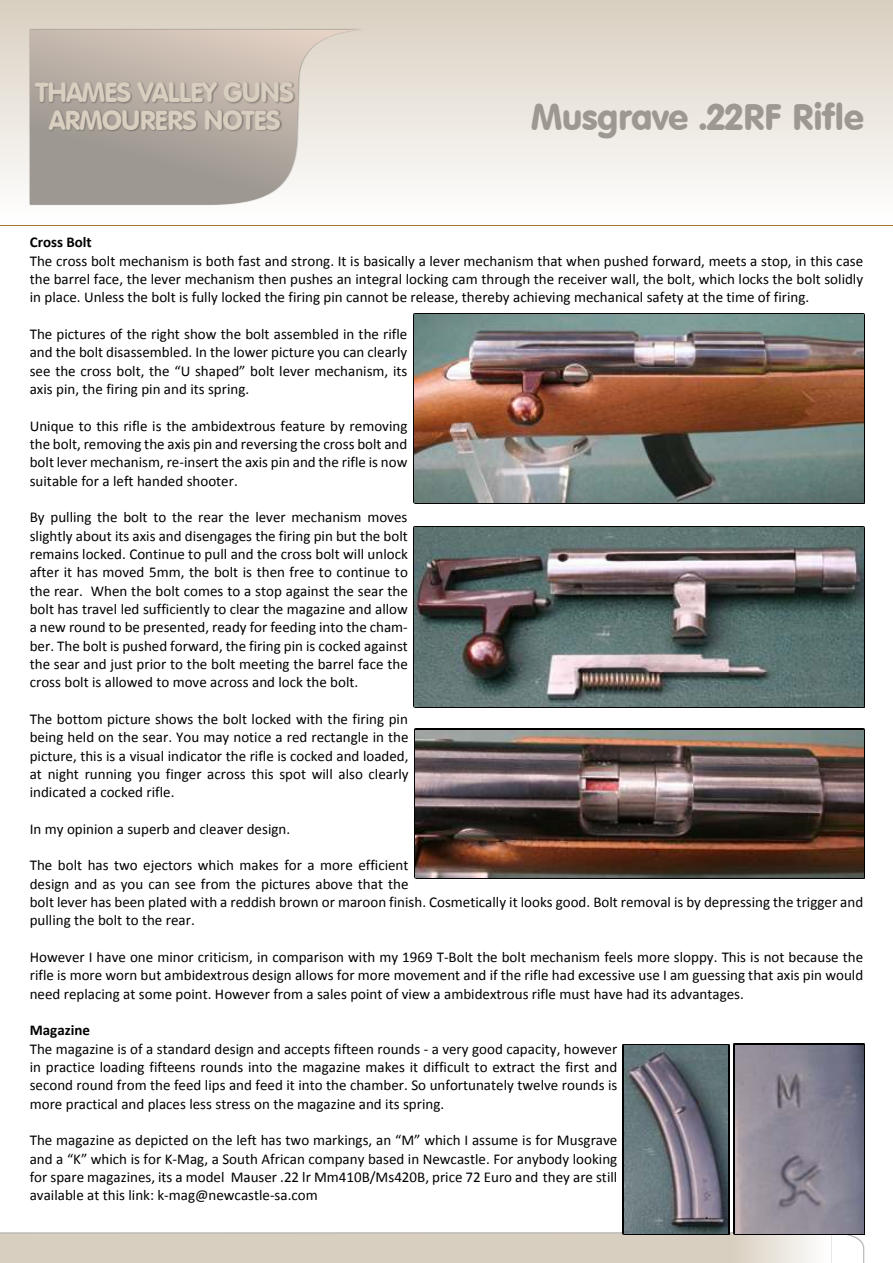
<style>
.page{position:relative;width:893px;height:1263px;background:#fff}
.page>*{position:absolute;margin:0;border:0;box-sizing:border-box;transform-origin:0 0}
.t1{font:36px "VAG Rounded BT";letter-spacing:-.015em;color:#9d9891}
.t2{font:27px/27.3px "VAG Rounded BT";letter-spacing:-.04em;color:#d9cfc0;text-align:center}
.t3{font:15px/18.3px "Calibri";color:#000;text-align:justify}
.t4{font:700 15px "Calibri";color:#000}
</style>
<div class="page">
<div style="left:1px;top:1px;width:892px;height:221px;background:linear-gradient(to bottom,#d9cfc0,#fffffe)"></div>
<img style="left:29px;top:29px;width:336px;height:177px">
<svg style="left:30px;top:30px;width:333px;height:175px;background:#c7bfb7"></svg>
<img style="left:0;top:1232px;width:864px;height:31px">
<svg style="left:825px;top:1234px;width:38px;height:29px"></svg>
<hr style="left:821px;top:1233px;width:4px;height:30px;background:#fdfcfb">
<hr style="left:818px;top:1233px;width:4px;height:30px;background:#fbfaf9">
<hr style="left:815px;top:1233px;width:4px;height:30px;background:#faf9f7">
<hr style="left:812px;top:1233px;width:4px;height:30px;background:#f9f7f5">
<div style="left:808px;top:1233px;width:5px;height:30px;background:#f8f6f3"></div>
<div style="left:805px;top:1233px;width:5px;height:30px;background:#f7f4f1"></div>
<div style="left:802px;top:1233px;width:5px;height:30px;background:#f5f3ef"></div>
<div style="left:799px;top:1233px;width:5px;height:30px;background:#f4f1ed"></div>
<div style="left:796px;top:1233px;width:5px;height:30px;background:#f3f0eb"></div>
<div style="left:793px;top:1233px;width:5px;height:30px;background:#f2eee9"></div>
<div style="left:790px;top:1233px;width:5px;height:30px;background:#f1ede7"></div>
<hr style="left:787px;top:1233px;width:4px;height:30px;background:#efebe5">
<hr style="left:784px;top:1233px;width:4px;height:30px;background:#eeeae3">
<hr style="left:781px;top:1233px;width:4px;height:30px;background:#ede8e1">
<hr style="left:778px;top:1233px;width:4px;height:30px;background:#ece7df">
<div style="left:774px;top:1233px;width:5px;height:30px;background:#ebe5dd"></div>
<div style="left:771px;top:1233px;width:5px;height:30px;background:#e9e4db"></div>
<div style="left:768px;top:1233px;width:5px;height:30px;background:#e8e2d9"></div>
<div style="left:765px;top:1233px;width:5px;height:30px;background:#e7e1d7"></div>
<div style="left:762px;top:1233px;width:5px;height:30px;background:#e6dfd5"></div>
<div style="left:759px;top:1233px;width:5px;height:30px;background:#e5ded3"></div>
<div style="left:756px;top:1233px;width:5px;height:30px;background:#e3dcd1"></div>
<hr style="left:753px;top:1233px;width:4px;height:30px;background:#e2dbcf">
<hr style="left:750px;top:1233px;width:4px;height:30px;background:#e1d9cd">
<hr style="left:747px;top:1233px;width:4px;height:30px;background:#e0d8cb">
<hr style="left:744px;top:1233px;width:4px;height:30px;background:#dfd6c9">
<hr style="left:741px;top:1233px;width:4px;height:30px;background:#ddd4c7">
<div style="left:737px;top:1233px;width:5px;height:30px;background:#dcd3c5"></div>
<div style="left:734px;top:1233px;width:5px;height:30px;background:#dbd1c3"></div>
<div style="left:731px;top:1233px;width:5px;height:30px;background:#dad0c1"></div>
<div style="left:39px;top:1233px;width:694px;height:30px;background:#d9cfc0"></div>
<div style="left:0;top:1233px;width:41px;height:30px;background:#d9cfc0"></div>
<img style="left:33px;top:73px;width:262px;height:84px">
<hr style="left:0;top:225px;width:893px;height:1px;background:#a2752b">
<img style="left:414px;top:314px;width:449px;height:189px">
<img style="left:414px;top:526px;width:450px;height:181px">
<img style="left:415px;top:528px;width:448px;height:178px">
<img style="left:415px;top:730px;width:448px;height:147px">
<img style="left:734px;top:1044px;width:130px;height:190px">
<img style="left:735px;top:1045px;width:128px;height:188px">
<img style="left:623px;top:1044px;width:106px;height:190px">
<img style="left:624px;top:1045px;width:104px;height:188px">
<h2 class="t2" style="left:35px;top:82px;width:260px">THAMES VALLEY GUNS<br>ARMOURERS NOTES</h2>
<h1 class="t1" style="left:531px;top:103px;width:334px">Musgrave .22RF Rifle</h1>
<p class="t4" style="left:30px;top:236px;width:64px">Cross Bolt</p>
<p class="t3" style="left:30px;top:253px;width:835px">The cross bolt mechanism is both fast and strong. It is basically a lever mechanism that when pushed forward, meets a stop, in this case the barrel face, the lever mechanism then pushes an integral locking cam through the receiver wall, the bolt, which locks the bolt solidly in place. Unless the bolt is fully locked the firing pin cannot be release, thereby achieving mechanical safety at the time of firing.</p>
<p class="t3" style="left:30px;top:326px;width:379px">The pictures of the right show the bolt assembled in the rifle and the bolt disassembled. In the lower picture you can clearly see the cross bolt, the “U shaped” bolt lever mechanism, its axis pin, the firing pin and its spring.</p>
<p class="t3" style="left:30px;top:418px;width:379px">Unique to this rifle is the ambidextrous feature by removing the bolt, removing the axis pin and reversing the cross bolt and bolt lever mechanism, re-insert the axis pin and the rifle is now suitable for a left handed shooter.</p>
<p class="t3" style="left:30px;top:509px;width:380px">By pulling the bolt to the rear the lever mechanism moves slightly about its axis and disengages the firing pin but the bolt remains locked. Continue to pull and the cross bolt will unlock after it has moved 5mm, the bolt is then free to continue to the rear. When the bolt comes to a stop against the sear the bolt has travel led sufficiently to clear the magazine and allow a new round to be presented, ready for feeding into the cham&shy;ber. The bolt is pushed forward, the firing pin is cocked against the sear and just prior to the bolt meeting the barrel face the cross bolt is allowed to move across and lock the bolt.</p>
<p class="t3" style="left:30px;top:711px;width:380px">The bottom picture shows the bolt locked with the firing pin being held on the sear. You may notice a red rectangle in the picture, this is a visual indicator the rifle is cocked and loaded, at night running you finger across this spot will also clearly indicated a cocked rifle.</p>
<p class="t3" style="left:30px;top:821px;width:262px">In my opinion a superb and cleaver design.</p>
<p class="t3" style="left:30px;top:857px;width:835px;text-align:left">The bolt has two ejectors which makes for a more efficient<br>design and as you can see from the pictures above that the<br>bolt lever has been plated with a reddish brown or maroon finish. Cosmetically it looks good. Bolt removal is by depressing the trigger and pulling the bolt to the rear.</p>
<p class="t3" style="left:30px;top:949px;width:835px">However I have one minor criticism, in comparison with my 1969 T-Bolt the bolt mechanism feels more sloppy. This is not because the rifle is more worn but ambidextrous design allows for more movement and if the rifle had excessive use I am guessing that axis pin would need replacing at some point. However from a sales point of view a ambidextrous rifle must have had its advantages.</p>
<p class="t4" style="left:30px;top:1024px;width:62px">Magazine</p>
<p class="t3" style="left:30px;top:1041px;width:589px">The magazine is of a standard design and accepts fifteen rounds - a very good capacity, however in practice loading fifteens rounds into the magazine makes it difficult to extract the first and second round from the feed lips and feed it into the chamber. So unfortunately twelve rounds is more practical and places less stress on the magazine and its spring.</p>
<p class="t3" style="left:30px;top:1132px;width:589px">The magazine as depicted on the left has two markings, an “M” which I assume is for Musgrave and a “K” which is for K-Mag, a South African company based in Newcastle. For anybody looking for spare magazines, its a model Mauser .22 lr Mm410B/Ms420B, price 72 Euro and they are still available at this link: k-mag@newcastle-sa.com</p>
</div>
